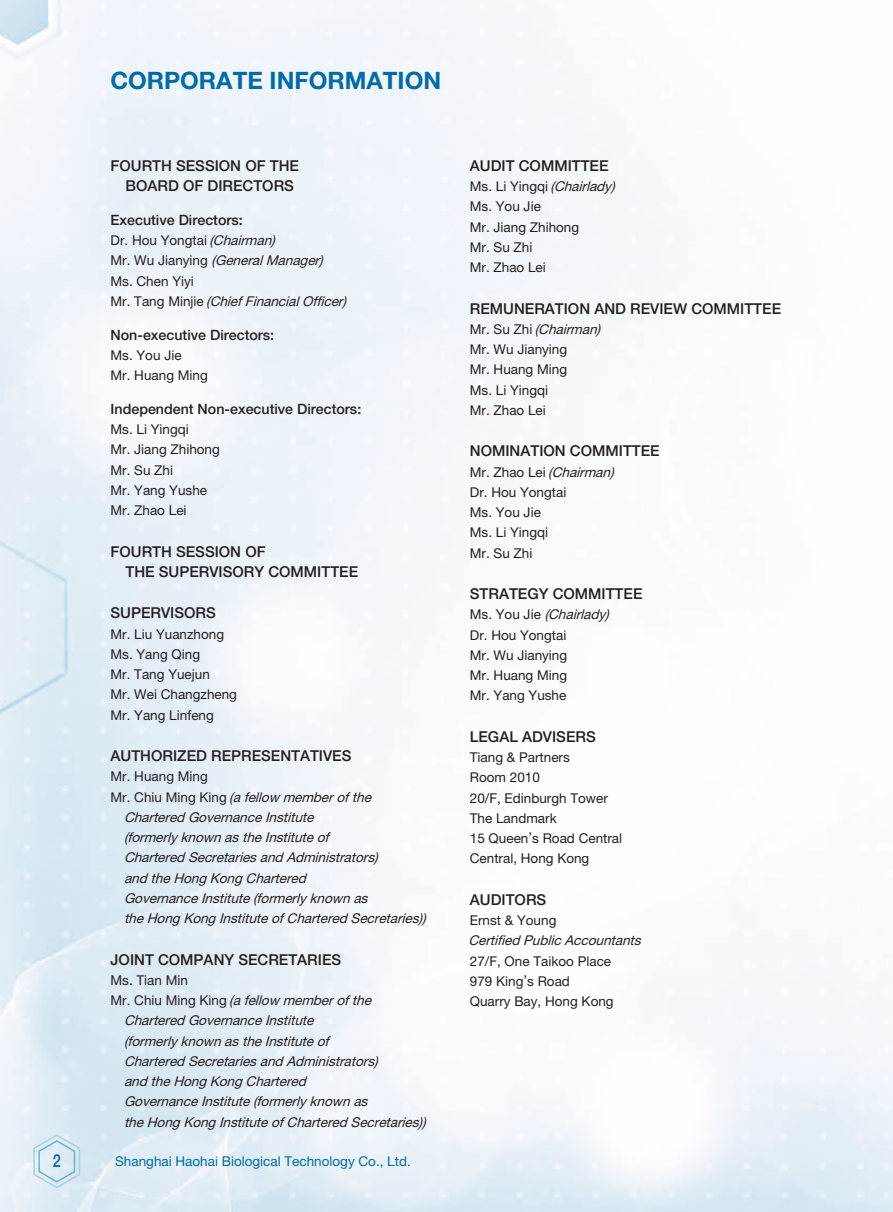
<style>
.page{position:relative;width:893px;height:1212px;background:#fff}
.page>*{position:absolute;margin:0;border:0;box-sizing:border-box;transform-origin:0 0}
.t1{font:700 24px "Helvetica Neue LT Std";color:#006ba7}
.t2{font:500 18px "Helvetica Neue LT Std";color:#006ba7;scale:.8 1}
.t3{font:500 15px/20.2px "Helvetica Neue LT Std";color:#231f20}
.t4{font:500 14.25px "Helvetica Neue LT Std";color:#231f20}
.t5{font:13.5px/20.2px "Helvetica Neue LT Std";color:#231f20}
.t6{font:italic 13.5px "Helvetica Neue LT Std";color:#231f20}
.t7{font:13.5px "Helvetica Neue LT Std";color:#006ba7}
.s1{font-style:italic}
.s2{font-style:normal}
</style>
<div class="page">
<svg style="left:33px;top:1133px;width:48px;height:56px;background:#d1e5f0"></svg>
<h1 class="t1" style="left:111px;top:66px;width:332px">CORPORATE INFORMATION</h1>
<p class="t3" style="left:126px;top:155px;width:175px;text-indent:-15px">FOURTH SESSION OF THE<br>BOARD OF DIRECTORS</p>
<p class="t4" style="left:111px;top:211px;width:134px">Executive Directors:</p>
<p class="t5" style="left:111px;top:230px;width:238px">Dr. Hou Yongtai <span class="s1">(Chairman)<br></span>M r . W u J i a n y i n g <span class="s1">(GeneralManager)<br></span>Ms. Chen Yiyi<br>M r . T a n g M i n j i e <span class="s1">(ChiefFinancialOfficer)</span></p>
<p class="t4" style="left:111px;top:326px;width:165px">Non-executive Directors:</p>
<p class="t5" style="left:111px;top:345px;width:99px">Ms. You Jie<br>Mr. Huang Ming</p>
<p class="t4" style="left:111px;top:400px;width:252px">Independent Non-executive Directors:</p>
<p class="t5" style="left:111px;top:419px;width:111px">Ms. Li Yingqi<br>Mr. Jiang Zhihong<br>Mr. Su Zhi<br>Mr. Yang Yushe<br>Mr. Zhao Lei</p>
<p class="t3" style="left:126px;top:541px;width:234px;text-indent:-15px">FOURTH SESSION OF<br>THE SUPERVISORY COMMITTEE</p>
<p class="t3" style="left:111px;top:603px;width:107px">SUPERVISORS</p>
<p class="t5" style="left:111px;top:623px;width:128px">Mr. Liu Yuanzhong<br>Ms. Yang Qing<br>Mr. Tang Yuejun<br>Mr. Wei Changzheng<br>Mr. Yang Linfeng</p>
<p class="t3" style="left:111px;top:745px;width:242px">AUTHORIZED REPRESENTATIVES</p>
<p class="t5" style="left:111px;top:766px;width:99px">Mr. Huang Ming</p>
<p class="t6" style="left:111px;top:789px;width:266px"><span class="s2">M r . C h i u M i n g K i n g</span> (afellow memberofthe</p>
<p class="t6" style="left:124px;top:809px;width:195px">Chartered GovernanceInstitute</p>
<p class="t6" style="left:124px;top:829px;width:210px">(formerlyknownastheInstituteof</p>
<p class="t6" style="left:124px;top:849px;width:256px">Chartered Secretariesand Administrators)</p>
<p class="t6" style="left:124px;top:870px;width:188px">and theHongKongChartered</p>
<p class="t6" style="left:124px;top:890px;width:249px">GovernanceInstitute(formerlyknownas</p>
<p class="t6" style="left:124px;top:910px;width:303px">theHongKongInstituteofChartered Secretaries))</p>
<p class="t3" style="left:111px;top:949px;width:232px">JOINT COMPANY SECRETARIES</p>
<p class="t5" style="left:111px;top:970px;width:79px">Ms. Tian Min</p>
<p class="t6" style="left:111px;top:992px;width:266px"><span class="s2">M r . C h i u M i n g K i n g</span> (afellow memberofthe</p>
<p class="t6" style="left:124px;top:1012px;width:195px">Chartered GovernanceInstitute</p>
<p class="t6" style="left:124px;top:1033px;width:210px">(formerlyknownastheInstituteof</p>
<p class="t6" style="left:124px;top:1053px;width:256px">Chartered Secretariesand Administrators)</p>
<p class="t6" style="left:124px;top:1073px;width:188px">and theHongKongChartered</p>
<p class="t6" style="left:124px;top:1093px;width:249px">GovernanceInstitute(formerlyknownas</p>
<p class="t6" style="left:124px;top:1114px;width:303px">theHongKongInstituteofChartered Secretaries))</p>
<h2 class="t2" style="left:53px;top:1150px;width:12px">2</h2>
<p class="t7" style="left:115px;top:1153px;width:297px">Shanghai Haohai Biological Technology Co., Ltd.</p>
<p class="t3" style="left:470px;top:155px;width:140px">AUDIT COMMITTEE</p>
<p class="t5" style="left:470px;top:176px;width:147px">M s . L i Y i n g q i <span class="s1">(Chairlady)<br></span>Ms. You Jie<br>Mr. Jiang Zhihong<br>Mr. Su Zhi<br>Mr. Zhao Lei</p>
<p class="t3" style="left:470px;top:298px;width:313px">REMUNERATION AND REVIEW COMMITTEE</p>
<p class="t5" style="left:470px;top:319px;width:132px">M r . S u Z h i <span class="s1">(Chairman)<br></span>Mr. Wu Jianying<br>Mr. Huang Ming<br>Ms. Li Yingqi<br>Mr. Zhao Lei</p>
<p class="t3" style="left:470px;top:441px;width:191px">NOMINATION COMMITTEE</p>
<p class="t5" style="left:470px;top:461px;width:146px">M r . Z h a o L e i <span class="s1">(Chairman)<br></span>Dr. Hou Yongtai<br>Ms. You Jie<br>Ms. Li Yingqi<br>Mr. Su Zhi</p>
<p class="t3" style="left:470px;top:583px;width:174px">STRATEGY COMMITTEE</p>
<p class="t5" style="left:470px;top:604px;width:141px">M s . Y o u J i e <span class="s1">(Chairlady)<br></span>Dr. Hou Yongtai<br>Mr. Wu Jianying<br>Mr. Huang Ming<br>Mr. Yang Yushe</p>
<p class="t3" style="left:470px;top:726px;width:127px">LEGAL ADVISERS</p>
<p class="t5" style="left:470px;top:747px;width:154px">Tiang &amp; Partners<br>Room 2010<br>20/F, Edinburgh Tower<br>The Landmark<br>15 Queen’s Road Central<br>Central, Hong Kong</p>
<p class="t3" style="left:470px;top:889px;width:78px">AUDITORS</p>
<p class="t5" style="left:470px;top:910px;width:88px">Ernst &amp; Young</p>
<p class="t6" style="left:468px;top:932px;width:178px">Certified PublicAccountants</p>
<p class="t5" style="left:470px;top:950px;width:145px">27/F, One Taikoo Place<br>979 King’s Road<br>Quarry Bay, Hong Kong</p>
</div>
